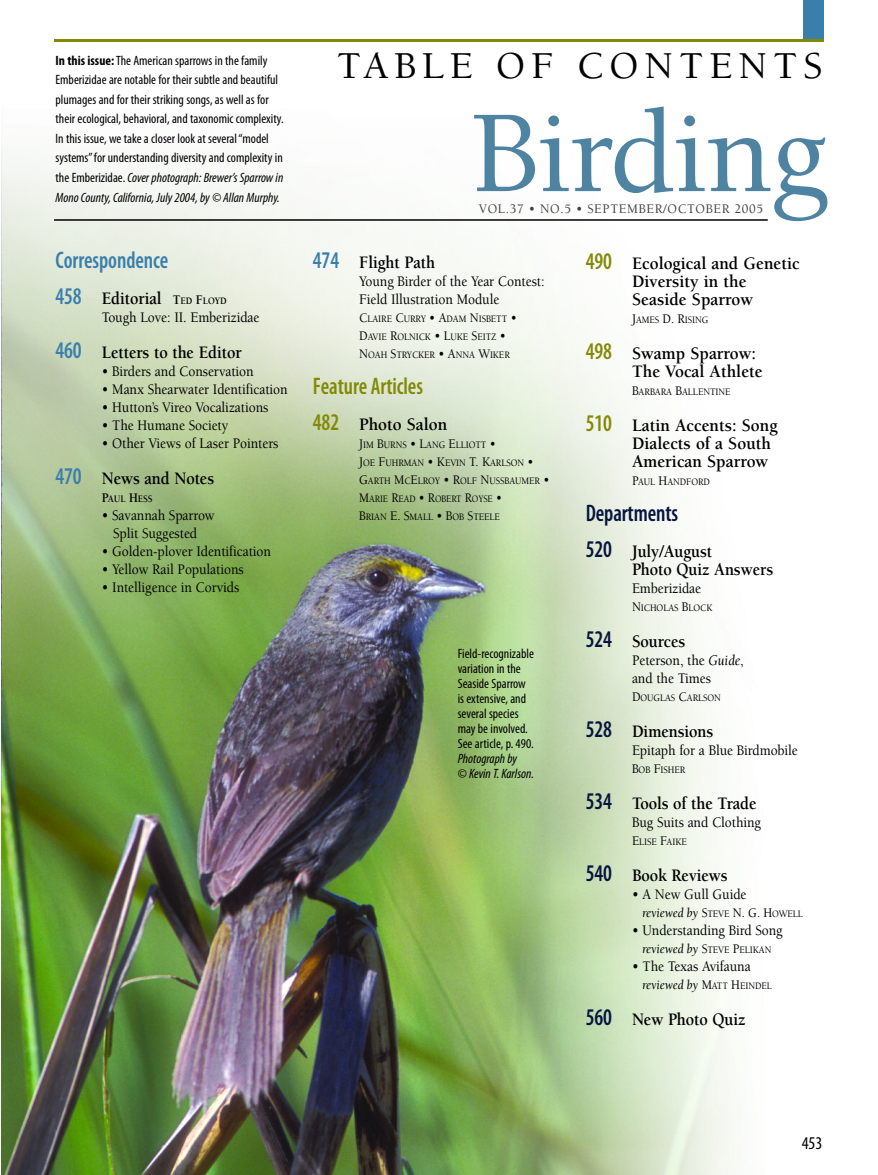
<style>
.page{position:relative;width:878px;height:1175px;background:#fff}
.page>*{position:absolute;margin:0;border:0;box-sizing:border-box;transform-origin:0 0}
.t1{font:500 120px "Berkeley Std";letter-spacing:-.01em;color:#4e84a2}
.t2{font:500 39px "Berkeley Std";letter-spacing:.155em;color:#000}
.t3{font:600 condensed 24px "Myriad Pro";letter-spacing:-.005em;color:#828a04;scale:.9 1}
.t4{font:600 condensed 24px "Myriad Pro";letter-spacing:-.005em;color:#3a7fac;scale:.9 1}
.t5{font:600 condensed 24px "Myriad Pro";letter-spacing:-.005em;color:#061440;scale:.9 1}
.t6{font:700 18px/18px "Berkeley Std";letter-spacing:-.005em;color:#000;scale:.9 1}
.t7{font:700 18px/18px "Berkeley";color:#000;scale:.95 1}
.t8{font:condensed 18px "Myriad Pro";color:#000}
.t9{font:500 15px/18px "Berkeley Std";letter-spacing:-.005em;color:#000;scale:.9 1}
.t10{font:condensed 13.5px/19.5px "Myriad Pro";color:#000}
.t11{font:italic 13.5px "Berkeley Std";letter-spacing:-.005em;color:#000;scale:.9 1}
.t12{font:500 13.5px "Berkeley Std";letter-spacing:.05em;color:#404040;scale:.95 1}
.t13{font:italic condensed 13.5px/15px "Myriad Pro";color:#000}
.t14{font:500 10.2px/18px "Berkeley Std";letter-spacing:-.005em;color:#000;scale:.9 1}
.t15{font:700 10.2px "Berkeley Std";letter-spacing:-.005em;color:#000;scale:.9 1}
.s1{font-weight:700}
.s2{font-style:italic}
.s3{font-family:"Myriad Pro";font-weight:600;font-stretch:condensed;font-size:24px;color:#3a7fac}
.s4{font-size:13.5px}
.s5{font-size:10.2px}
.s6{font-family:"Myriad Pro";font-weight:600;font-stretch:condensed;font-size:24px;color:#828a04}
.s7{font-style:normal}
.s8{font-family:"Myriad Pro";font-weight:600;font-stretch:condensed;font-size:24px;color:#061440}
.s9{font-weight:400;font-style:italic}
.s10{font-weight:500;font-style:normal}
.s11{font-weight:500;font-style:normal;font-size:10.2px}
</style>
<div class="page">
<img style="left:1px;top:142px;width:767px;height:1032px">
<hr style="left:54px;top:219px;width:713px;height:2px;background:#000">
<div style="left:803px;top:0;width:21px;height:40px;background:#3a7fac"></div>
<hr style="left:54px;top:39px;width:770px;height:3px;background:#828a04">
<p class="t10" style="left:55px;top:52px;width:230px"><span class="s1">In this issue:</span>The American sparrows in the family Emberizidae are notable for their subtle and beautiful plumages and for their striking songs, as well as for their ecological, behavioral, and taxonomic complexity.<br>In this issue, we take a closer look at several “model systems”for understanding diversity and complexity in the Emberizidae. <span class="s2">Cover photograph: Brewer’s Sparrow in Mono County, California, July 2004, by © Allan Murphy.</span></p>
<h3 class="t4" style="left:56px;top:251px;width:127px">Correspondence</h3>
<h3 class="t6" style="left:56px;top:290px;width:191px"><span class="s3">458</span> Editorial <span class="s4">T</span><span class="s5">ED</span> <span class="s4">F</span><span class="s5">LOYD</span></h3>
<p class="t9" style="left:102px;top:309px;width:177px">Tough Love: II. Emberizidae</p>
<h3 class="t6" style="left:56px;top:344px;width:208px"><span class="s3">460</span> Letters to the Editor</h3>
<p class="t9" style="left:102px;top:363px;width:170px">• Birders and Conservation</p>
<p class="t9" style="left:102px;top:381px;width:208px">• Manx Shearwater Identification</p>
<p class="t9" style="left:102px;top:399px;width:186px">• Hutton’s Vireo Vocalizations</p>
<p class="t9" style="left:102px;top:417px;width:142px">• The Humane Society</p>
<p class="t9" style="left:102px;top:435px;width:198px">• Other Views of Laser Pointers</p>
<h3 class="t6" style="left:56px;top:470px;width:178px"><span class="s3">470</span> News and Notes</h3>
<p class="t15" style="left:102px;top:494px;width:58px"><span class="s4">P</span>AUL <span class="s4">H</span>ESS</p>
<p class="t9" style="left:102px;top:507px;width:127px;text-align:center">• Savannah Sparrow<br>Split Suggested</p>
<p class="t9" style="left:102px;top:543px;width:190px">• Golden-plover Identification</p>
<p class="t9" style="left:102px;top:561px;width:159px">• Yellow Rail Populations</p>
<p class="t9" style="left:102px;top:579px;width:154px">• Intelligence in Corvids</p>
<h2 class="t2" style="left:337px;top:51px;width:486px">TABLE OF CONTENTS</h2>
<h1 class="t1" style="left:472px;top:106px;width:357px">Birding</h1>
<p class="t12" style="left:478px;top:204px;width:301px">VOL.37 • NO.5 • SEPTEMBER/OCTOBER 2005</p>
<h3 class="t6" style="left:313px;top:254px;width:137px"><span class="s3">474</span> Flight Path</h3>
<p class="t9" style="left:359px;top:273px;width:207px">Young Birder of the Year Contest:<br>Field Illustration Module</p>
<p class="t14" style="left:359px;top:310px;width:176px"><span class="s4">C</span>LAIRE <span class="s4">C</span>URRY <span class="s4">• A</span>DAM <span class="s4">N</span>ISBETT <span class="s4">•<br>D</span>AVIE <span class="s4">R</span>OLNICK <span class="s4">• L</span>UKE <span class="s4">S</span>EITZ <span class="s4">•<br>N</span>OAH <span class="s4">S</span>TRYCKER <span class="s4">• A</span>NNA <span class="s4">W</span>IKER</p>
<h3 class="t3" style="left:313px;top:377px;width:124px">Feature Articles</h3>
<h3 class="t7" style="left:313px;top:416px;width:143px"><span class="s6">482</span> Photo Salon</h3>
<p class="t14" style="left:359px;top:436px;width:213px"><span class="s4">J</span>IM <span class="s4">B</span>URNS <span class="s4">• L</span>ANG <span class="s4">E</span>LLIOTT <span class="s4">•<br>J</span>OE <span class="s4">F</span>UHRMAN <span class="s4">• K</span>EVIN <span class="s4">T. K</span>ARLSON <span class="s4">•<br>G</span>ARTH <span class="s4">M</span>C<span class="s4">E</span>LROY <span class="s4">• R</span>OLF <span class="s4">N</span>USSBAUMER <span class="s4">•<br>M</span>ARIE <span class="s4">R</span>EAD <span class="s4">• R</span>OBERT <span class="s4">R</span>OYSE <span class="s4">•<br>B</span>RIAN <span class="s4">E. S</span>MALL <span class="s4">• B</span>OB <span class="s4">S</span>TEELE</p>
<p class="t10" style="left:457px;top:647px;width:78px;line-height:15px">Field-recognizable variation in the<br>Seaside Sparrow is extensive, and several species may be involved.<br>See article, p. 490.</p>
<p class="t13" style="left:457px;top:752px;width:78px">Photograph by<br><span class="s7">©</span> Kevin T. Karlson.</p>
<h3 class="t7" style="left:585px;top:255px;width:227px;text-align:center"><span class="s6">490</span> Ecological and Genetic<br>Diversity in the<br>Seaside Sparrow</h3>
<p class="t14" style="left:632px;top:311px;width:86px"><span class="s4">J</span>AMES <span class="s4">D. R</span>ISING</p>
<h3 class="t7" style="left:632px;top:345px;width:139px;text-indent:-46px"><span class="s6">498</span> Swamp Sparrow:<br>The Vocal Athlete</h3>
<p class="t14" style="left:632px;top:383px;width:111px"><span class="s4">B</span>ARBARA <span class="s4">B</span>ALLENTINE</p>
<h3 class="t7" style="left:632px;top:417px;width:155px;text-indent:-46px"><span class="s6">510</span> Latin Accents: Song<br>Dialects of a South<br>American Sparrow</h3>
<p class="t14" style="left:632px;top:473px;width:88px"><span class="s4">P</span>AUL <span class="s4">H</span>ANDFORD</p>
<h3 class="t5" style="left:585px;top:504px;width:104px">Departments</h3>
<h3 class="t6" style="left:632px;top:543px;width:158px;text-indent:-46px"><span class="s8">520</span> July/August<br>Photo Quiz Answers</h3>
<p class="t9" style="left:632px;top:580px;width:78px">Emberizidae</p>
<p class="t14" style="left:632px;top:599px;width:91px"><span class="s4">N</span>ICHOLAS <span class="s4">B</span>LOCK</p>
<h3 class="t6" style="left:585px;top:633px;width:112px"><span class="s8">524</span> Sources</h3>
<p class="t9" style="left:632px;top:652px;width:125px">Peterson, the <span class="s9">Guide</span>, and the Times</p>
<p class="t14" style="left:632px;top:689px;width:100px"><span class="s4">D</span>OUGLAS <span class="s4">C</span>ARLSON</p>
<h3 class="t6" style="left:585px;top:723px;width:143px"><span class="s8">528</span> Dimensions</h3>
<p class="t9" style="left:632px;top:742px;width:186px">Epitaph for a Blue Birdmobile</p>
<p class="t14" style="left:632px;top:761px;width:61px"><span class="s4">B</span>OB <span class="s4">F</span>ISHER</p>
<h3 class="t6" style="left:585px;top:795px;width:191px"><span class="s8">534</span> Tools of the Trade</h3>
<p class="t9" style="left:632px;top:814px;width:145px">Bug Suits and Clothing</p>
<p class="t14" style="left:632px;top:833px;width:62px"><span class="s4">E</span>LISE <span class="s4">F</span>AIKE</p>
<h3 class="t6" style="left:585px;top:867px;width:159px"><span class="s8">540</span> Book Reviews</h3>
<p class="t9" style="left:632px;top:886px;width:129px">• A New Gull Guide</p>
<p class="t11" style="left:642px;top:907px;width:180px">reviewed by <span class="s10">S</span><span class="s11">TEVE</span> <span class="s10">N. G. H</span><span class="s11">OWELL</span></p>
<p class="t9" style="left:632px;top:922px;width:169px">• Understanding Bird Song</p>
<p class="t11" style="left:642px;top:943px;width:145px">reviewed by <span class="s10">S</span><span class="s11">TEVE</span> <span class="s10">P</span><span class="s11">ELIKAN</span></p>
<p class="t9" style="left:632px;top:958px;width:133px">• The Texas Avifauna</p>
<p class="t11" style="left:642px;top:979px;width:145px">reviewed by <span class="s10">M</span><span class="s11">ATT</span> <span class="s10">H</span><span class="s11">EINDEL</span></p>
<h3 class="t6" style="left:585px;top:1011px;width:179px"><span class="s8">560</span> New Photo Quiz</h3>
<h3 class="t8" style="left:801px;top:1137px;width:22px">453</h3>
</div>
